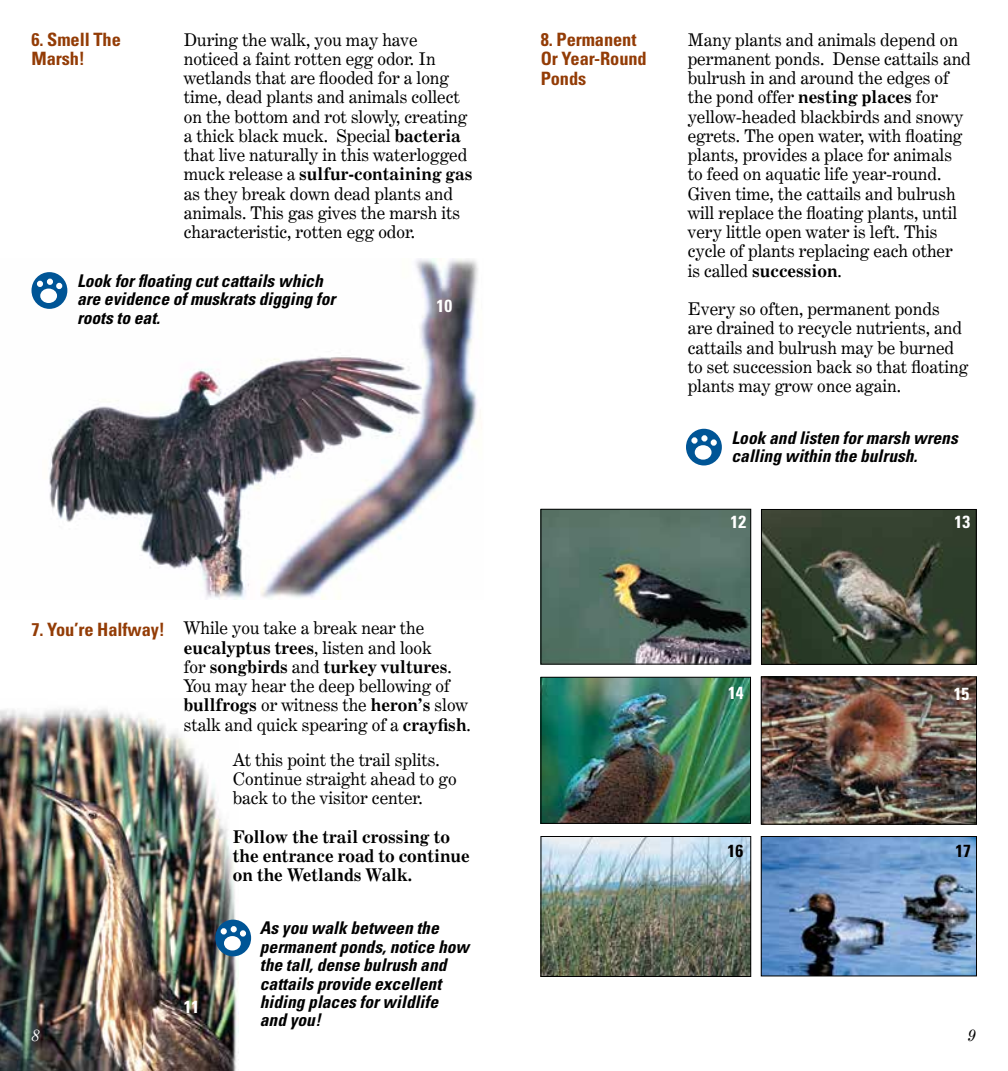
<style>
.page{position:relative;width:1008px;height:1071px;background:#fff}
.page>*{position:absolute;margin:0;border:0;box-sizing:border-box;transform-origin:0 0}
.t1{font:700 condensed 18.38px/19.2px "Univers";letter-spacing:-.005em;color:#933c06}
.t2{font:17.5px/19.2px "Century Expanded BT";color:#000}
.t3{font:italic 700 condensed 17.5px/18.4px "Univers";color:#000}
.t4{font:700 17.5px/19.2px "Century Expanded BT";color:#000}
.t5{font:700 condensed 17.5px "Univers";color:#fff}
.t6{font:700 condensed 17.5px "Univers";color:#000}
.t7{font:italic 17.5px "Century Expanded BT";color:#fff}
.t8{font:italic 17.5px "Century Expanded BT";color:#000}
.s1{font-weight:700}
.s2{font-family:"Univers";font-weight:700;font-stretch:condensed;font-size:18.38px;color:#933c06}
</style>
<div class="page">
<img style="left:0;top:708px;width:238px;height:363px">
<img style="left:543px;top:838px;width:206px;height:137px">
<div style="left:541px;top:836px;width:210px;height:141px;border:1px solid #000"></div>
<img style="left:763px;top:838px;width:212px;height:136px">
<div style="left:761px;top:836px;width:216px;height:140px;border:1px solid #000"></div>
<img style="left:543px;top:679px;width:206px;height:143px">
<div style="left:541px;top:677px;width:210px;height:147px;border:1px solid #000"></div>
<img style="left:763px;top:679px;width:212px;height:143px">
<div style="left:761px;top:677px;width:216px;height:147px;border:1px solid #000"></div>
<img style="left:31px;top:258px;width:450px;height:342px">
<img style="left:543px;top:511px;width:206px;height:151px">
<div style="left:541px;top:509px;width:210px;height:155px;border:1px solid #000"></div>
<img style="left:763px;top:511px;width:211px;height:152px">
<div style="left:761px;top:509px;width:215px;height:156px;border:1px solid #000"></div>
<div style="left:32px;top:273px;width:34px;height:35px;background:#005596;border-radius:50%"></div>
<div style="left:32px;top:272px;width:35px;height:37px;border:2px solid #005596;border-radius:50%"></div>
<div style="left:41px;top:289px;width:15px;height:13px;background:#fff;border-radius:50%"></div>
<div style="left:40px;top:289px;width:17px;height:14px;border:2px solid #fff;border-radius:50%"></div>
<svg style="left:37px;top:279px;width:25px;height:10px"></svg>
<div style="left:216px;top:920px;width:34px;height:36px;background:#005596;border-radius:50%"></div>
<div style="left:215px;top:920px;width:36px;height:36px;border:2px solid #005596;border-radius:50%"></div>
<div style="left:225px;top:937px;width:15px;height:13px;background:#fff;border-radius:50%"></div>
<div style="left:224px;top:936px;width:17px;height:15px;border:2px solid #fff;border-radius:50%"></div>
<svg style="left:221px;top:926px;width:24px;height:10px"></svg>
<div style="left:240px;top:930px;width:6px;height:7px;border:2px solid #fff;border-radius:50%"></div>
<div style="left:687px;top:430px;width:34px;height:35px;background:#005596;border-radius:50%"></div>
<div style="left:686px;top:429px;width:36px;height:37px;border:2px solid #005596;border-radius:50%"></div>
<div style="left:696px;top:446px;width:15px;height:13px;background:#fff;border-radius:50%"></div>
<div style="left:695px;top:445px;width:17px;height:15px;border:2px solid #fff;border-radius:50%"></div>
<div style="left:691px;top:437px;width:7px;height:7px;border:2px solid #fff;border-radius:50%"></div>
<div style="left:701px;top:435px;width:7px;height:7px;border:2px solid #fff;border-radius:50%"></div>
<svg style="left:692px;top:436px;width:24px;height:9px"></svg>
<div style="left:711px;top:439px;width:6px;height:7px;border:2px solid #fff;border-radius:50%"></div>
<p class="t1" style="left:32px;top:30px;width:91px">6. Smell The<br>Marsh!</p>
<p class="t2" style="left:184px;top:30px;width:290px">During the walk, you may have noticed a faint rotten egg odor. In wetlands that are flooded for a long time, dead plants and animals collect on the bottom and rot slowly, creating a thick black muck. Special <span class="s1">bacteria </span>that live naturally in this waterlogged muck release a <span class="s1">sulfur-containing gas </span>as they break down dead plants and animals. This gas gives the marsh its characteristic, rotten egg odor.</p>
<p class="t3" style="left:77px;top:271px;width:260px">Look for floating cut cattails which are evidence of muskrats digging for roots to eat.</p>
<p class="t5" style="left:437px;top:295px;width:17px">10</p>
<p class="t2" style="left:184px;top:618px;width:289px;text-indent:-152px"><span class="s2">7. You’re Halfway!</span> While you take a break near the <span class="s1">eucalyptus trees</span>, listen and look<br>for <span class="s1">songbirds</span> and <span class="s1">turkey vultures</span>.<br>You may hear the deep bellowing of <span class="s1">bullfrogs</span> or witness the <span class="s1">heron’s</span> slow stalk and quick spearing of a <span class="s1">crayfish</span>.</p>
<p class="t2" style="left:233px;top:750px;width:226px">At this point the trail splits.<br>Continue straight ahead to go back to the visitor center.</p>
<p class="t4" style="left:233px;top:827px;width:239px">Follow the trail crossing to the entrance road to continue on the Wetlands Walk.</p>
<p class="t1" style="left:541px;top:30px;width:108px">8. Permanent<br>Or Year-Round<br>Ponds</p>
<p class="t2" style="left:688px;top:30px;width:285px">Many plants and animals depend on permanent ponds. Dense cattails and bulrush in and around the edges of the pond offer <span class="s1">nesting places</span> for yellow-headed blackbirds and snowy egrets. The open water, with floating plants, provides a place for animals to feed on aquatic life year-round.<br>Given time, the cattails and bulrush will replace the floating plants, until very little open water is left. This cycle of plants replacing each other<br>is called <span class="s1">succession</span>.</p>
<p class="t2" style="left:688px;top:299px;width:282px">Every so often, permanent ponds are drained to recycle nutrients, and cattails and bulrush may be burned to set succession back so that floating plants may grow once again.</p>
<p class="t3" style="left:732px;top:428px;width:228px">Look and listen for marsh wrens calling within the bulrush.</p>
<p class="t5" style="left:731px;top:511px;width:17px">12</p>
<p class="t5" style="left:955px;top:511px;width:17px">13</p>
<p class="t5" style="left:728px;top:682px;width:17px">14</p>
<p class="t5" style="left:954px;top:683px;width:17px">15</p>
<p class="t6" style="left:728px;top:840px;width:17px">16</p>
<p class="t6" style="left:956px;top:840px;width:17px">17</p>
<p class="t3" style="left:260px;top:919px;width:211px">As you walk between the permanent ponds, notice how the tall, dense bulrush and cattails provide excellent hiding places for wildlife<br>and you!</p>
<p class="t5" style="left:184px;top:996px;width:17px">11</p>
<p class="t7" style="left:32px;top:1024px;width:10px">8</p>
<p class="t8" style="left:968px;top:1024px;width:10px">9</p>
</div>
